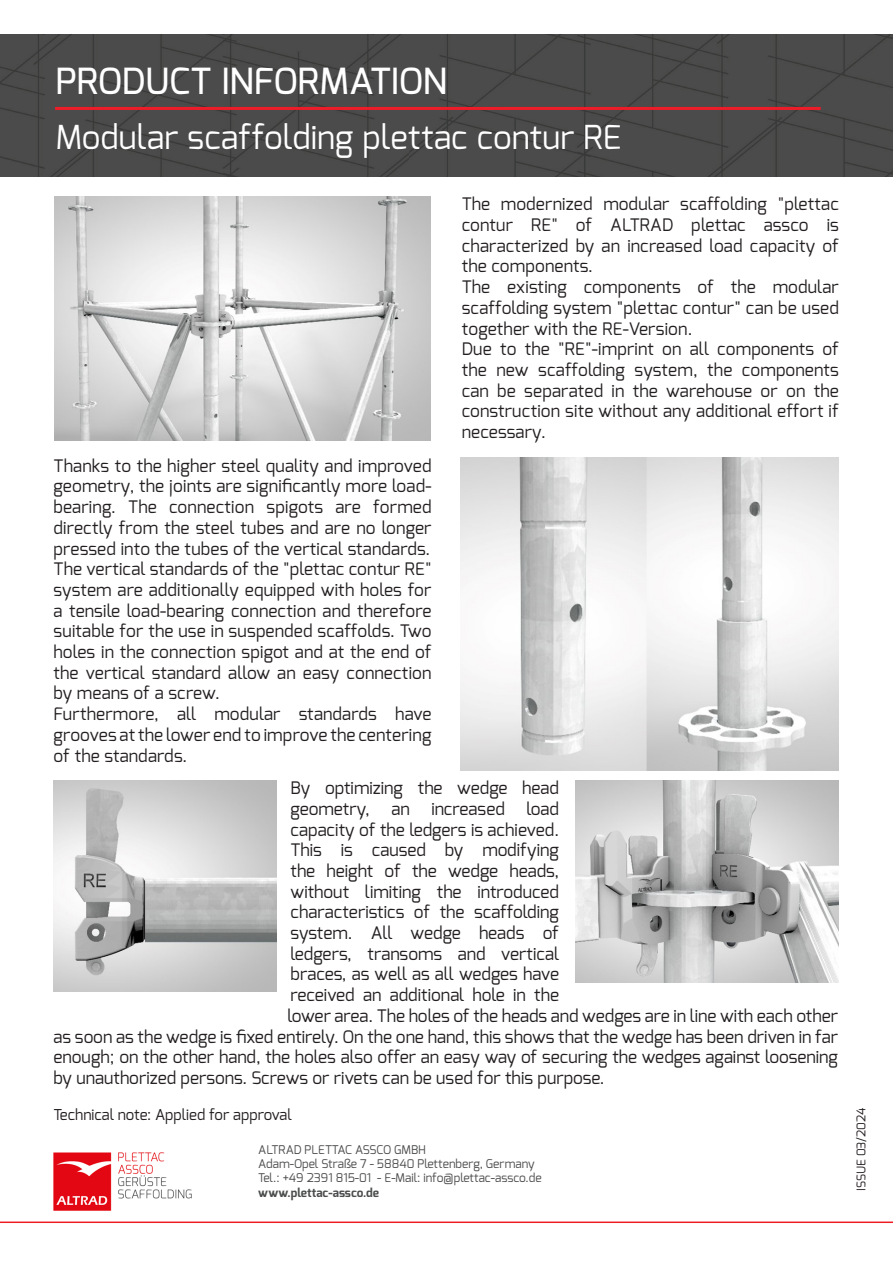
<style>
.page{position:relative;width:893px;height:1263px;background:#fff}
.page>*{position:absolute;margin:0;border:0;box-sizing:border-box;transform-origin:0 0}
.t1{font:500 36px "Exo";color:#fff}
.t2{font:33px "Exo";color:#fff}
.t3{font:17.25px/20.7px "Exo";color:#231f20}
.t4{font:15px "Exo";color:#231f20}
.t5{font:12px/14.4px "Exo";color:#4b4c4d}
.t6{font:700 12px "Exo";color:#4b4c4d}
.t7{font:12px "Exo";color:#231f20}
</style>
<div class="page">
<img style="left:0;top:34px;width:409px;height:143px">
<img style="left:409px;top:34px;width:433px;height:143px">
<img style="left:740px;top:34px;width:153px;height:142px">
<hr style="left:55px;top:107px;width:766px;height:3px;background:#ee1c28">
<img style="left:55px;top:197px;width:375px;height:243px">
<img style="left:461px;top:458px;width:377px;height:312px">
<img style="left:54px;top:780px;width:223px;height:211px">
<img style="left:575px;top:780px;width:263px;height:202px">
<img style="left:53px;top:1152px;width:139px;height:59px">
<hr style="left:0;top:1221px;width:893px;height:2px;background:#ee1d23">
<h1 class="t1" style="left:56px;top:58px;width:393px">PRODUCT INFORMATION</h1>
<h2 class="t2" style="left:56px;top:116px;width:567px">Modular scaffolding plettac contur RE</h2>
<p class="t3" style="left:54px;top:455px;width:380px">Thanks to the higher steel quality and improved geometry, the joints are significantly more load&shy;bearing. The connection spigots are formed directly from the steel tubes and are no longer pressed into the tubes of the vertical standards.<br>The vertical standards of the "plettac contur RE" system are additionally equipped with holes for a tensile load-bearing connection and therefore suitable for the use in suspended scaffolds. Two holes in the connection spigot and at the end of the vertical standard allow an easy connection by means of a screw.<br>Furthermore, all modular standards have grooves at the lower end to improve the centering of the standards.</p>
<p class="t3" style="left:462px;top:194px;width:379px">The modernized modular scaffolding "plettac contur RE" of ALTRAD plettac assco is characterized by an increased load capacity of the components.<br>The existing components of the modular scaffolding system "plettac contur" can be used together with the RE-Version.<br>Due to the "RE"-imprint on all components of the new scaffolding system, the components can be separated in the warehouse or on the construction site without any additional effort if necessary.</p>
<p class="t3" style="left:291px;top:777px;width:270px">By optimizing the wedge head</p>
<p class="t3" style="left:291px;top:798px;width:270px">geometry, an increased load</p>
<p class="t3" style="left:291px;top:819px;width:270px">capacity of the ledgers is achieved.</p>
<p class="t3" style="left:291px;top:839px;width:270px">This is caused by modifying</p>
<p class="t3" style="left:291px;top:860px;width:270px">the height of the wedge heads,</p>
<p class="t3" style="left:291px;top:881px;width:270px">without limiting the introduced</p>
<p class="t3" style="left:291px;top:902px;width:270px">characteristics of the scaffolding</p>
<p class="t3" style="left:291px;top:922px;width:270px">system. All wedge heads of</p>
<p class="t3" style="left:291px;top:943px;width:270px">ledgers, transoms and vertical</p>
<p class="t3" style="left:291px;top:964px;width:270px">braces, as well as all wedges have</p>
<p class="t3" style="left:291px;top:984px;width:270px">received an additional hole in the</p>
<p class="t3" style="left:288px;top:1005px;width:552px">lower area. The holes of the heads and wedges are in line with each other</p>
<p class="t3" style="left:54px;top:1026px;width:786px">as soon as the wedge is fixed entirely. On the one hand, this shows that the wedge has been driven in far</p>
<p class="t3" style="left:54px;top:1046px;width:786px">enough; on the other hand, the holes also offer an easy way of securing the wedges against loosening</p>
<p class="t3" style="left:54px;top:1067px;width:553px">by unauthorized persons. Screws or rivets can be used for this purpose.</p>
<p class="t4" style="left:54px;top:1105px;width:240px">Technical note: Applied for approval</p>
<p class="t5" style="left:258px;top:1142px;width:285px">ALTRAD PLETTAC ASSCO GMBH<br>Adam-Opel Straße 7 - 58840 Plettenberg, Germany<br>Tel.: +49 2391 815-01 - E-Mail: info@plettac-assco.de</p>
<p class="t6" style="left:258px;top:1185px;width:122px">www.plettac-assco.de</p>
<p class="t7" style="left:853px;top:1191px;width:85px;rotate:-90deg">ISSUE 03/2024</p>
</div>
